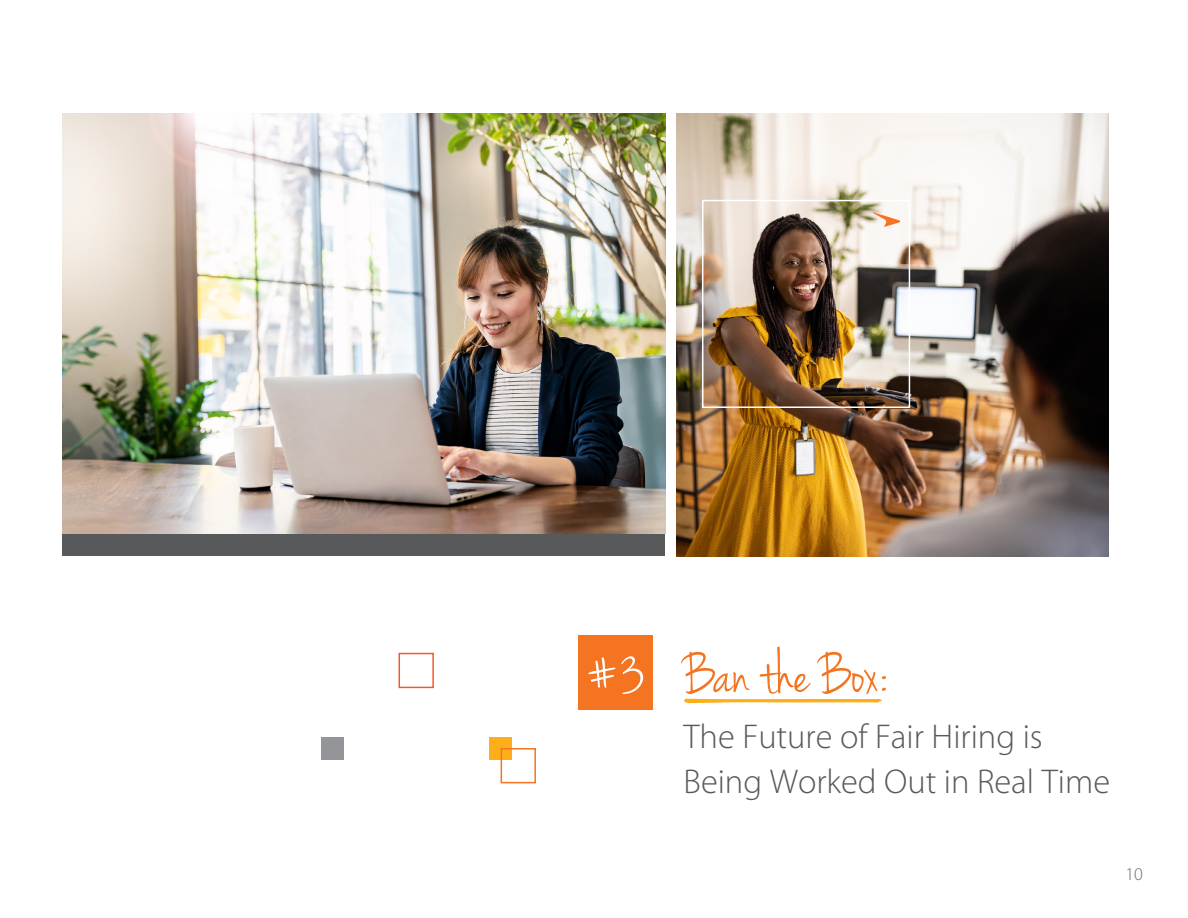
<style>
.page{position:relative;width:1188px;height:918px;background:#fff}
.page>*{position:absolute;margin:0;border:0;box-sizing:border-box;transform-origin:0 0}
.t1{font:63px "Jenna Sue";color:#f47422}
.t2{font:63px "Jenna Sue";color:#fff}
.t3{font:300 34.5px/45px "Myriad Pro";color:#58595b}
.t4{font:300 18px "Myriad Pro";color:#6d6e71}
</style>
<div class="page">
<div style="left:63px;top:113px;width:602px;height:443px;background:#58595b"></div>
<img style="left:63px;top:113px;width:602px;height:420px">
<img style="left:676px;top:113px;width:432px;height:443px">
<div style="left:489px;top:737px;width:23px;height:22px;background:#fcaf1a"></div>
<div style="left:399px;top:653px;width:35px;height:35px;border:2px solid #f15a2e"></div>
<div style="left:501px;top:748px;width:35px;height:35px;border:2px solid #f47422"></div>
<div style="left:578px;top:636px;width:75px;height:74px;background:#f47422"></div>
<div style="left:322px;top:737px;width:22px;height:22px;background:#939598"></div>
<div style="left:702px;top:200px;width:208px;height:208px;border:2px solid #fff"></div>
<svg style="left:873px;top:212px;width:26px;height:15px"></svg>
<svg style="left:684px;top:699px;width:198px;height:4px"></svg>
<h1 class="t2" style="left:584px;top:638px;width:62px">#3</h1>
<h1 class="t1" style="left:684px;top:638px;width:206px">Ban the Box:</h1>
<p class="t3" style="left:684px;top:713px;width:428px">The Future of Fair Hiring is<br>Being Worked Out in Real Time</p>
<p class="t4" style="left:1125px;top:863px;width:19px">10</p>
</div>
